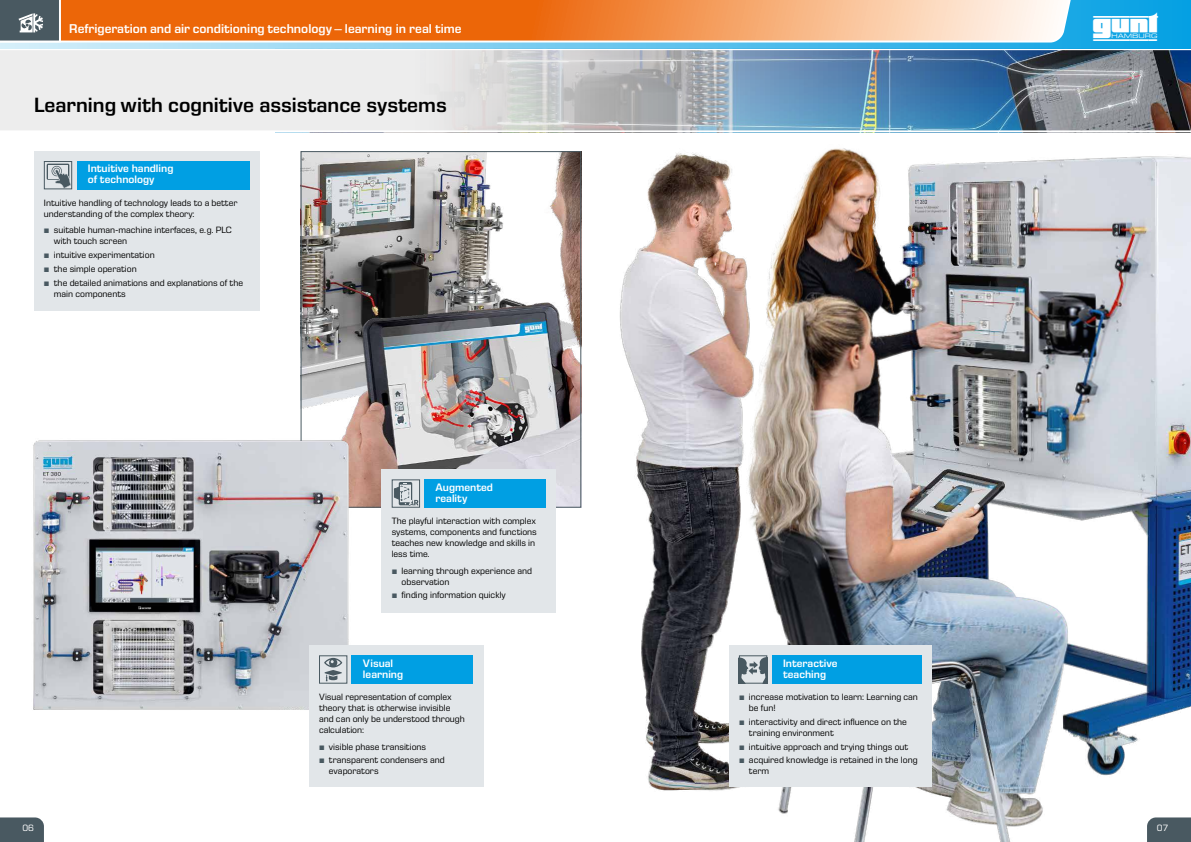
<style>
.page{position:relative;width:1191px;height:842px;background:#fff}
.page>*{position:absolute;margin:0;border:0;box-sizing:border-box;transform-origin:0 0}
.t1{font:700 39.8px "gunt 2 E Symbol";color:#fff}
.t2{font:600 21px "Eurostile Next LT Pro";color:#000}
.t3{font:600 13px "Eurostile Next LT Pro";color:#fff}
.t4{font:600 11px/11px "Eurostile Next LT Pro";color:#fff}
.t5{font:9.3px/11px "Eurostile Next LT Pro";color:#000}
.t6{font:9.3px "Eurostile Next LT Pro";color:#fff}
.s1{color:#495961}
</style>
<div class="page">
<img style="left:0;top:48px;width:1191px;height:83px">
<img style="left:609px;top:132px;width:582px;height:710px">
<img style="left:302px;top:153px;width:277px;height:353px">
<div style="left:382px;top:469px;width:174px;height:144px;background:#e2e6e9"></div>
<div style="left:424px;top:479px;width:122px;height:29px;background:#009fe3"></div>
<img style="left:33px;top:410px;width:325px;height:300px">
<svg style="left:399px;top:505px;width:19px;height:1px"></svg>
<svg style="left:394px;top:482px;width:24px;height:23px"></svg>
<div style="left:392px;top:479px;width:28px;height:29px;border:1px solid #495961"></div>
<div style="left:309px;top:645px;width:174px;height:141px;background:#e2e6e9"></div>
<div style="left:729px;top:645px;width:202px;height:141px;background:#e2e6e9"></div>
<div style="left:34px;top:151px;width:225px;height:160px;background:#e2e6e9"></div>
<div style="left:352px;top:655px;width:121px;height:29px;background:#009fe3"></div>
<div style="left:771px;top:655px;width:150px;height:29px;background:#009fe3"></div>
<div style="left:77px;top:161px;width:172px;height:28px;background:#009fe3"></div>
<svg style="left:324px;top:658px;width:18px;height:23px"></svg>
<div style="left:319px;top:655px;width:28px;height:29px;border:1px solid #495961"></div>
<svg style="left:741px;top:657px;width:24px;height:25px"></svg>
<div style="left:739px;top:655px;width:28px;height:29px;border:1px solid #495961"></div>
<svg style="left:46px;top:163px;width:23px;height:16px"></svg>
<svg style="left:47px;top:164px;width:23px;height:23px"></svg>
<div style="left:44px;top:161px;width:28px;height:28px;border:1px solid #495961"></div>
<svg style="left:1144px;top:814px;width:47px;height:28px"></svg>
<svg style="left:0;top:817px;width:44px;height:25px"></svg>
<div style="left:0;top:0;width:1191px;height:48px;background:linear-gradient(to right,#d7effa,#04a0e3)"></div>
<svg style="left:0;top:0;width:1075px;height:44px;background:#ec9759"></svg>
<svg style="left:0;top:0;width:61px;height:43px;background:#69767d"></svg>
<svg style="left:1093px;top:16px;width:18px;height:25px"></svg>
<h3 class="t3" style="left:69px;top:21px;width:394px">Refrigeration and air conditioning technology – learning in real time</h3>
<h2 class="t2" style="left:34px;top:93px;width:414px">Learning with cognitive assistance systems</h2>
<p class="t4" style="left:88px;top:163px;width:87px">Intuitive handling of technology</p>
<p class="t5" style="left:44px;top:197px;width:195px">Intuitive handling of technology leads to a better understanding of the complex theory:</p>
<p class="t5" style="left:54px;top:225px;width:180px;text-indent:-10px"><span class="s1">•</span> suitable human-machine interfaces, e.g. PLC with touch screen</p>
<p class="t5" style="left:44px;top:249px;width:112px"><span class="s1">•</span> intuitive experimentation</p>
<p class="t5" style="left:44px;top:263px;width:94px"><span class="s1">•</span> the simple operation</p>
<p class="t5" style="left:54px;top:277px;width:191px;text-indent:-10px"><span class="s1">•</span> the detailed animations and explanations of the main components</p>
<p class="t4" style="left:435px;top:482px;width:59px">Augmented reality</p>
<p class="t5" style="left:392px;top:516px;width:147px">The playful interaction with complex systems, components and functions teaches new knowledge and skills in less time.</p>
<p class="t5" style="left:401px;top:565px;width:132px;text-indent:-10px"><span class="s1">•</span> learning through experience and observation</p>
<p class="t5" style="left:392px;top:590px;width:116px"><span class="s1">•</span> finding information quickly</p>
<p class="t4" style="left:363px;top:658px;width:42px">Visual learning</p>
<p class="t4" style="left:783px;top:658px;width:56px">Interactive teaching</p>
<p class="t5" style="left:319px;top:691px;width:147px">Visual representation of complex theory that is otherwise invisible and can only be understood through calculation:</p>
<p class="t5" style="left:319px;top:741px;width:109px"><span class="s1">•</span> visible phase transitions</p>
<p class="t5" style="left:329px;top:755px;width:117px;text-indent:-10px"><span class="s1">•</span> transparent condensers and evaporators</p>
<p class="t5" style="left:749px;top:691px;width:170px;text-indent:-10px"><span class="s1">•</span> increase motivation to learn: Learning can be fun!</p>
<p class="t5" style="left:749px;top:716px;width:159px;text-indent:-10px"><span class="s1">•</span> interactivity and direct influence on the training environment</p>
<p class="t5" style="left:739px;top:741px;width:171px"><span class="s1">•</span> intuitive approach and trying things out</p>
<p class="t5" style="left:749px;top:755px;width:170px;text-indent:-10px"><span class="s1">•</span> acquired knowledge is retained in the long term</p>
<h1 class="t1" style="left:1111px;top:7px;width:51px">◆■▼</h1>
<p class="t6" style="left:23px;top:823px;width:13px">06</p>
<p class="t6" style="left:1157px;top:823px;width:13px">07</p>
</div>
